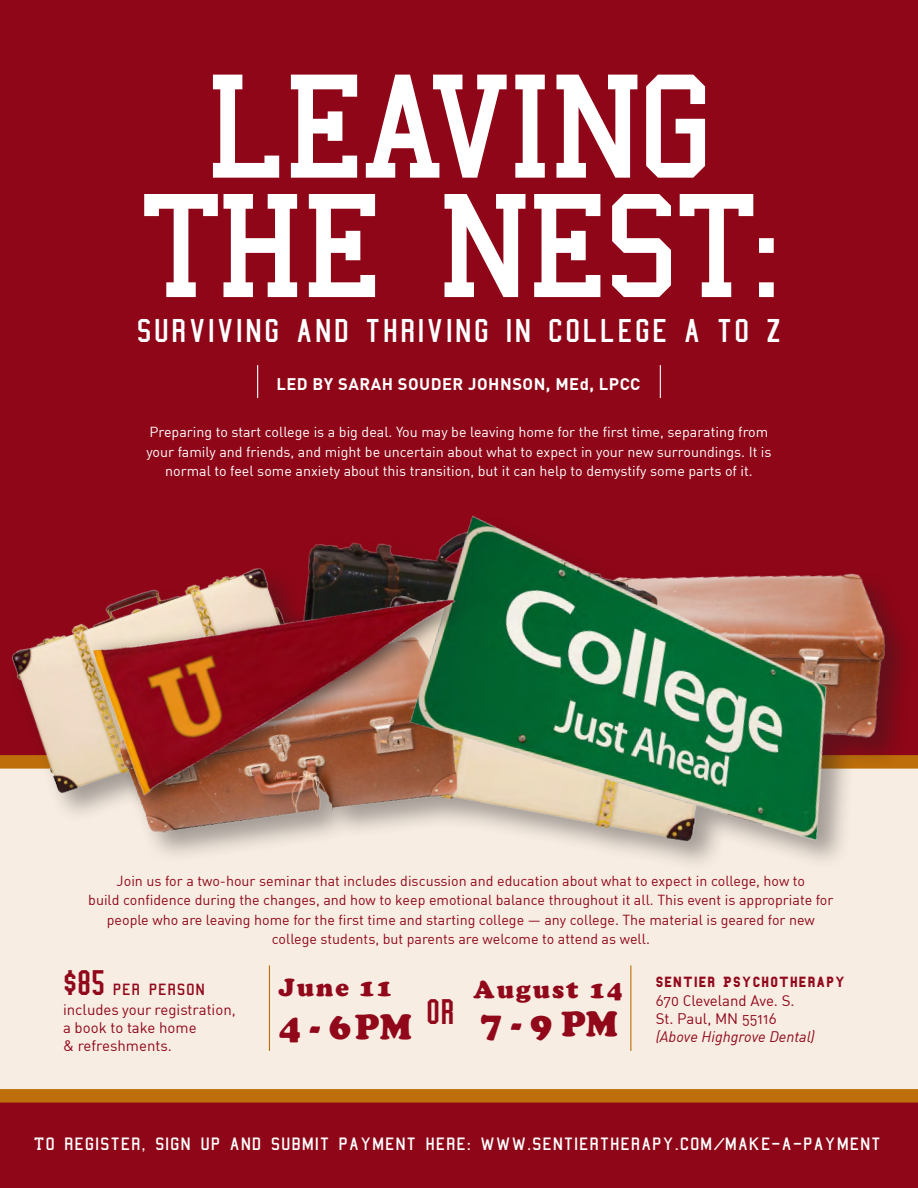
<style>
.page{position:relative;width:918px;height:1188px;background:#fff}
.page>*{position:absolute;margin:0;border:0;box-sizing:border-box;transform-origin:0 0}
.t1{font:150.75px "College";letter-spacing:-.04em;color:#fff}
.t2{font:900 36.15px "Cooper";color:#91081b}
.t3{font:semi-condensed 33.45px "College";letter-spacing:.08em;color:#fff}
.t4{font:900 25.5px "Cooper";letter-spacing:.08em;color:#91081b}
.t5{font:18.15px "College";letter-spacing:.08em;color:#fff}
.t6{font:700 16.5px "DIN Offc Pro";letter-spacing:.03em;color:#fff}
.t7{font:16.5px "College";letter-spacing:.08em;color:#91081b}
.t8{font:15px/18px "DIN Regular Alternate";color:#91081b}
.t9{font:italic 15px "DIN Offc Pro";color:#91081b}
.t10{font:700 15px "College";letter-spacing:.08em;color:#91081b}
.t11{font:14.25px/19.5px "DIN Regular Alternate";color:#91081b;text-align:center}
.t12{font:14.25px/19.5px "DIN Regular Alternate";color:#fff;text-align:center}
.s1{font-family:"College Condensed";font-size:36.15px}
.s2{font-family:"Agenda";font-weight:500}
</style>
<div class="page">
<div style="left:0;top:769px;width:918px;height:320px;background:#f7ede2"></div>
<svg style="left:0;top:1089px;width:918px;height:99px;background:#941415"></svg>
<div style="left:0;top:0;width:918px;height:769px;background:#8e0617"></div>
<hr style="left:269px;top:965px;width:1px;height:86px;background:#be6e0a">
<hr style="left:630px;top:965px;width:1px;height:86px;background:#be6e0a">
<hr style="left:257px;top:365px;width:1px;height:33px;background:#fff">
<hr style="left:660px;top:365px;width:1px;height:33px;background:#fff">
<div style="left:8px;top:513px;width:908px;height:360px;background:#231f20;opacity:.4"></div>
<img style="left:881px;top:533px;width:31px;height:256px">
<img style="left:0;top:532px;width:74px;height:278px">
<img style="left:79px;top:810px;width:422px;height:94px">
<img style="left:389px;top:492px;width:492px;height:367px">
<div style="left:83px;top:588px;width:393px;height:227px;background:#231f20;opacity:.65"></div>
<img style="left:74px;top:515px;width:425px;height:295px">
<p class="t1" style="left:206px;top:53px;width:508px">LEAVING</p>
<p class="t1" style="left:137px;top:172px;width:646px">THE NEST:</p>
<p class="t3" style="left:137px;top:314px;width:645px">SURVIVING AND THRIVING IN COLLEGE A TO Z</p>
<p class="t6" style="left:276px;top:371px;width:366px">LED BY SARAH SOUDER JOHNSON, MEd, LPCC</p>
<p class="t12" style="left:146px;top:422px;width:627px">Preparing to start college is a big deal. You may be leaving home for the first time, separating from your family and friends, and might be uncertain about what to expect in your new surroundings. It is normal to feel some anxiety about this transition, but it can help to demystify some parts of it.</p>
<p class="t11" style="left:88px;top:870px;width:747px">Join us for a two-hour seminar that includes discussion and education about what to expect in college, how to<br>build confidence during the changes, and how to keep emotional balance throughout it all. This event is appropriate for people who are leaving home for the first time and starting college — any college. The material is geared for new college students, but parents are welcome to attend as well.</p>
<p class="t7" style="left:63px;top:982px;width:143px"><span class="s1">$85</span> PER PERSON</p>
<p class="t8" style="left:63px;top:1000px;width:174px">includes your registration, a book to take home<br>&amp; refreshments.</p>
<p class="t4" style="left:279px;top:973px;width:115px">June 11</p>
<p class="t2" style="left:279px;top:1006px;width:134px">4 - 6PM</p>
<p class="t4" style="left:474px;top:974px;width:150px">August 14</p>
<p class="t2" style="left:426px;top:1003px;width:193px"><sup>or</sup> 7 - 9 PM</p>
<p class="t10" style="left:656px;top:974px;width:191px">SENTIER PSYCHOTHERAPY</p>
<p class="t8" style="left:656px;top:992px;width:141px">670 Cleveland Ave. S.</p>
<p class="t8" style="left:656px;top:1010px;width:122px">St. Paul, MN 55116</p>
<p class="t9" style="left:656px;top:1025px;width:161px">(Above Highgrove Dental)</p>
<p class="t5" style="left:34px;top:1135px;width:848px">TO REGISTER, SIGN UP AND SUBMIT PAYMENT HERE: WWW.SENTIERTHERAPY.COM<span class="s2">/</span>MAKE-A-PAYMENT</p>
</div>
